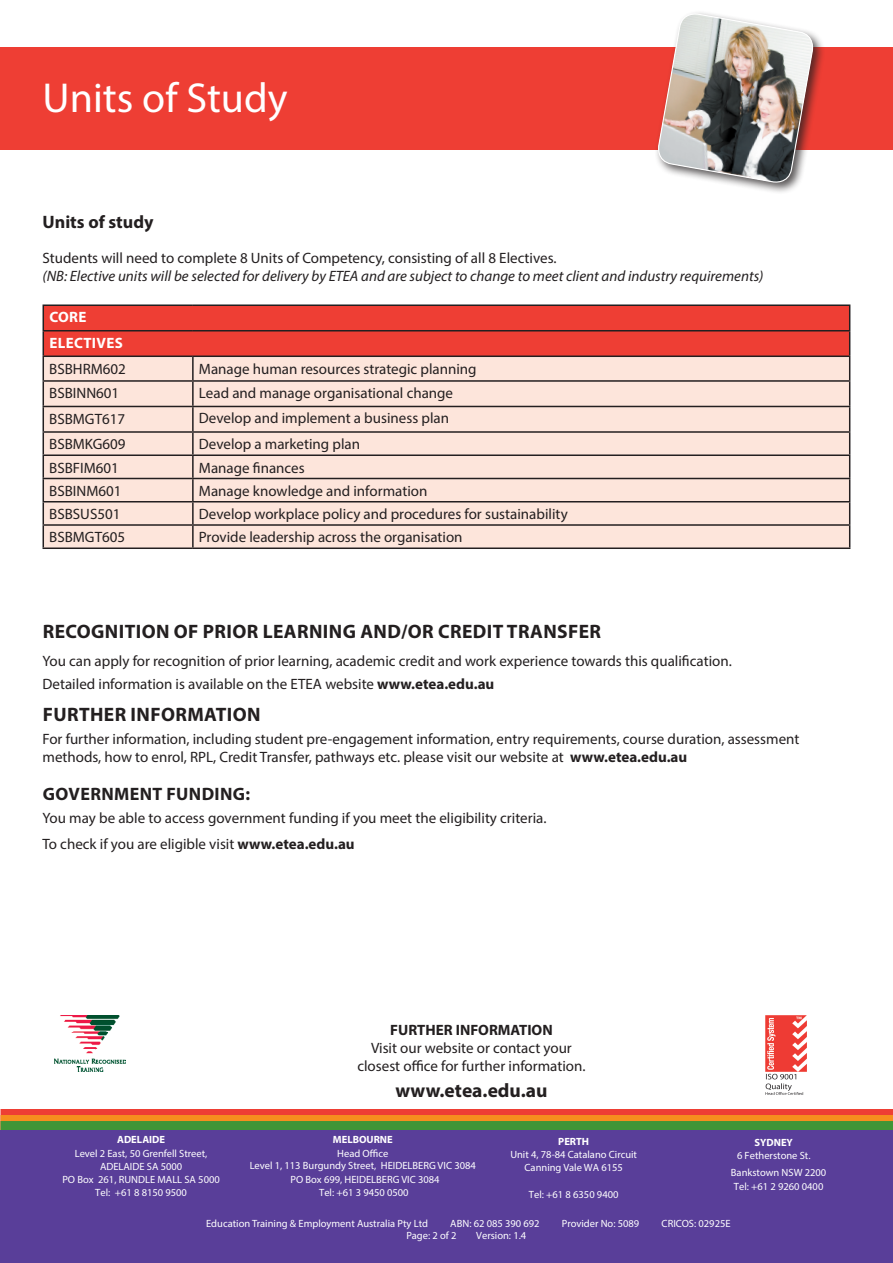
<style>
.page{position:relative;width:893px;height:1263px;background:#fff}
.page>*{position:absolute;margin:0;border:0;box-sizing:border-box;transform-origin:0 0}
.Front_Page_Header{font:42px "Myriad Pro";color:#fff}
.Regular_Bullets{font:700 19.5px "Myriad Pro";letter-spacing:.02em;color:#231f20}
.Regular_Bullets-2{font:700 19.5px "Myriad Pro";color:#231f20}
.Regular_Bullets-3{font:700 18px "Myriad Pro";letter-spacing:.02em;color:#231f20}
.Main_BODY_text{font:700 18px "Myriad Pro";color:#231f20}
.Regular_Bullets-4{font:15px/18px "Myriad Pro";color:#231f20}
.Table_text_Body{font:15px "Myriad Pro";color:#231f20}
.Main_BODY_text-2{font:italic 15px/18px "Myriad Pro";color:#231f20}
.t1{font:700 15px "Myriad Pro";color:#231f20}
.Table_Text_Heading{font:700 15px "Myriad Pro";letter-spacing:.02em;color:#fff}
.t2{font:10.5px/13.2px "Myriad Pro";color:#fff;text-align:center}
.t3{font:700 10.5px "Myriad Pro";color:#fff}
.s1{font-style:normal}
.s2{font-weight:700}
</style>
<div class="page">
<div style="left:0;top:47px;width:893px;height:102px;background:#ee3e34"></div>
<div style="left:655px;top:10px;width:170px;height:185px;background:#231f20;opacity:.75"></div>
<img style="left:656px;top:11px;width:159px;height:174px">
<svg style="left:1px;top:1109px;width:892px;height:21px;background:#a57a2e"></svg>
<div style="left:1px;top:1130px;width:892px;height:133px;background:#593e99"></div>
<img style="left:55px;top:1015px;width:70px;height:56px">
<hr style="left:43px;top:304px;width:150px;height:2px;background:#231f20">
<hr style="left:193px;top:304px;width:657px;height:2px;background:#231f20">
<svg style="left:43px;top:305px;width:807px;height:242px;background:#f2bcb2"></svg>
<hr style="left:43px;top:355px;width:150px;height:2px;background:#231f20">
<hr style="left:193px;top:355px;width:657px;height:2px;background:#231f20">
<hr style="left:43px;top:431px;width:150px;height:2px;background:#231f20">
<hr style="left:193px;top:431px;width:657px;height:2px;background:#231f20">
<hr style="left:43px;top:454px;width:150px;height:2px;background:#231f20">
<hr style="left:193px;top:454px;width:657px;height:2px;background:#231f20">
<hr style="left:43px;top:478px;width:150px;height:1px;background:#231f20">
<hr style="left:193px;top:478px;width:657px;height:1px;background:#231f20">
<hr style="left:43px;top:501px;width:150px;height:1px;background:#231f20">
<hr style="left:193px;top:501px;width:657px;height:1px;background:#231f20">
<hr style="left:43px;top:524px;width:150px;height:2px;background:#231f20">
<hr style="left:193px;top:524px;width:657px;height:2px;background:#231f20">
<hr style="left:43px;top:547px;width:150px;height:2px;background:#231f20">
<hr style="left:193px;top:547px;width:657px;height:2px;background:#231f20">
<img style="left:766px;top:1016px;width:40px;height:79px">
<p class="Front_Page_Header" style="left:43px;top:72px;width:247px">Units of Study</p>
<p class="Main_BODY_text" style="left:43px;top:211px;width:113px">Units of study</p>
<p class="Main_BODY_text-2" style="left:43px;top:249px;width:722px"><span class="s1">Students will need to complete 8 Units of Competency, consisting of all 8 Electives.<br></span>(NB: Elective units will be selected for delivery by ETEA and are subject to change to meet client and industry requirements)</p>
<p class="Table_Text_Heading" style="left:49px;top:308px;width:39px">CORE</p>
<p class="Table_Text_Heading" style="left:49px;top:333px;width:75px">ELECTIVES</p>
<p class="Table_text_Body" style="left:49px;top:359px;width:78px">BSBHRM602</p>
<p class="Table_text_Body" style="left:199px;top:359px;width:279px">Manage human resources strategic planning</p>
<p class="Table_text_Body" style="left:49px;top:384px;width:72px">BSBINN601</p>
<p class="Table_text_Body" style="left:199px;top:384px;width:256px">Lead and manage organisational change</p>
<p class="Table_text_Body" style="left:49px;top:409px;width:77px">BSBMGT617</p>
<p class="Table_text_Body" style="left:199px;top:409px;width:252px">Develop and implement a business plan</p>
<p class="Table_text_Body" style="left:49px;top:435px;width:78px">BSBMKG609</p>
<p class="Table_text_Body" style="left:199px;top:435px;width:163px">Develop a marketing plan</p>
<p class="Table_text_Body" style="left:49px;top:458px;width:71px">BSBFIM601</p>
<p class="Table_text_Body" style="left:199px;top:458px;width:107px">Manage finances</p>
<p class="Table_text_Body" style="left:49px;top:481px;width:74px">BSBINM601</p>
<p class="Table_text_Body" style="left:199px;top:481px;width:230px">Manage knowledge and information</p>
<p class="Table_text_Body" style="left:49px;top:505px;width:73px">BSBSUS501</p>
<p class="Table_text_Body" style="left:199px;top:505px;width:370px">Develop workplace policy and procedures for sustainability</p>
<p class="Table_text_Body" style="left:49px;top:528px;width:77px">BSBMGT605</p>
<p class="Table_text_Body" style="left:199px;top:528px;width:265px">Provide leadership across the organisation</p>
<p class="Regular_Bullets" style="left:43px;top:618px;width:560px">RECOGNITION OF PRIOR LEARNING AND/OR CREDIT TRANSFER</p>
<p class="Regular_Bullets-4" style="left:43px;top:649px;width:691px;line-height:23.4px">You can apply for recognition of prior learning, academic credit and work experience towards this qualification.<br>Detailed information is available on the ETEA website <span class="s2">www.etea.edu.au</span></p>
<p class="Regular_Bullets" style="left:43px;top:702px;width:219px">FURTHER INFORMATION</p>
<p class="Regular_Bullets-4" style="left:43px;top:729px;width:758px">For further information, including student pre-engagement information, entry requirements, course duration, assessment methods, how to enrol, RPL, Credit Transfer, pathways etc. please visit our website at <span class="s2">www.etea.edu.au</span></p>
<p class="Regular_Bullets-3" style="left:43px;top:782px;width:209px">GOVERNMENT FUNDING:</p>
<p class="Regular_Bullets-4" style="left:43px;top:804px;width:506px;line-height:26.5px">You may be able to access government funding if you meet the eligibility criteria.<br>To check if you are eligible visit <span class="s2">www.etea.edu.au</span></p>
<p class="t3" style="left:117px;top:1133px;width:50px">ADELAIDE</p>
<p class="t2" style="left:62px;top:1146px;width:159px">Level 2 East, 50 Grenfell Street,<br>ADELAIDE SA 5000<br>PO Box 261, RUNDLE MALL SA 5000<br>Tel: +61 8 8150 9500</p>
<p class="t1" style="left:390px;top:1020px;width:164px">FURTHER INFORMATION</p>
<p class="Regular_Bullets-4" style="left:357px;top:1038px;width:230px;text-align:center">Visit our website or contact your closest office for further information.</p>
<h2 class="Regular_Bullets-2" style="left:395px;top:1078px;width:154px">www.etea.edu.au</h2>
<p class="t3" style="left:333px;top:1133px;width:61px">MELBOURNE</p>
<p class="t2" style="left:250px;top:1146px;width:228px">Head Office<br>Level 1, 113 Burgundy Street, HEIDELBERG VIC 3084<br>PO Box 699, HEIDELBERG VIC 3084<br>Tel: +61 3 9450 0500</p>
<p class="t3" style="left:558px;top:1134px;width:32px">PERTH</p>
<p class="t2" style="left:510px;top:1148px;width:128px">Unit 4, 78-84 Catalano Circuit<br>Canning Vale WA 6155</p>
<p class="t2" style="left:529px;top:1188px;width:91px">Tel: +61 8 6350 9400</p>
<p class="t3" style="left:755px;top:1136px;width:40px">SYDNEY</p>
<p class="t2" style="left:731px;top:1147px;width:97px;line-height:17px;text-align:left;text-indent:6px">6 Fetherstone St.<br>Bankstown NSW 2200</p>
<p class="t2" style="left:734px;top:1179px;width:91px">Tel: +61 2 9260 0400</p>
<p class="t2" style="left:206px;top:1216px;width:223px">Education Training &amp; Employment Australia Pty Ltd</p>
<p class="t2" style="left:450px;top:1216px;width:91px">ABN: 62 085 390 692</p>
<p class="t2" style="left:562px;top:1216px;width:79px">Provider No: 5089</p>
<p class="t2" style="left:662px;top:1216px;width:71px">CRICOS: 02925E</p>
<p class="t2" style="left:406px;top:1228px;width:51px">Page: 2 of 2</p>
<p class="t2" style="left:476px;top:1229px;width:52px">Version: 1.4</p>
</div>
